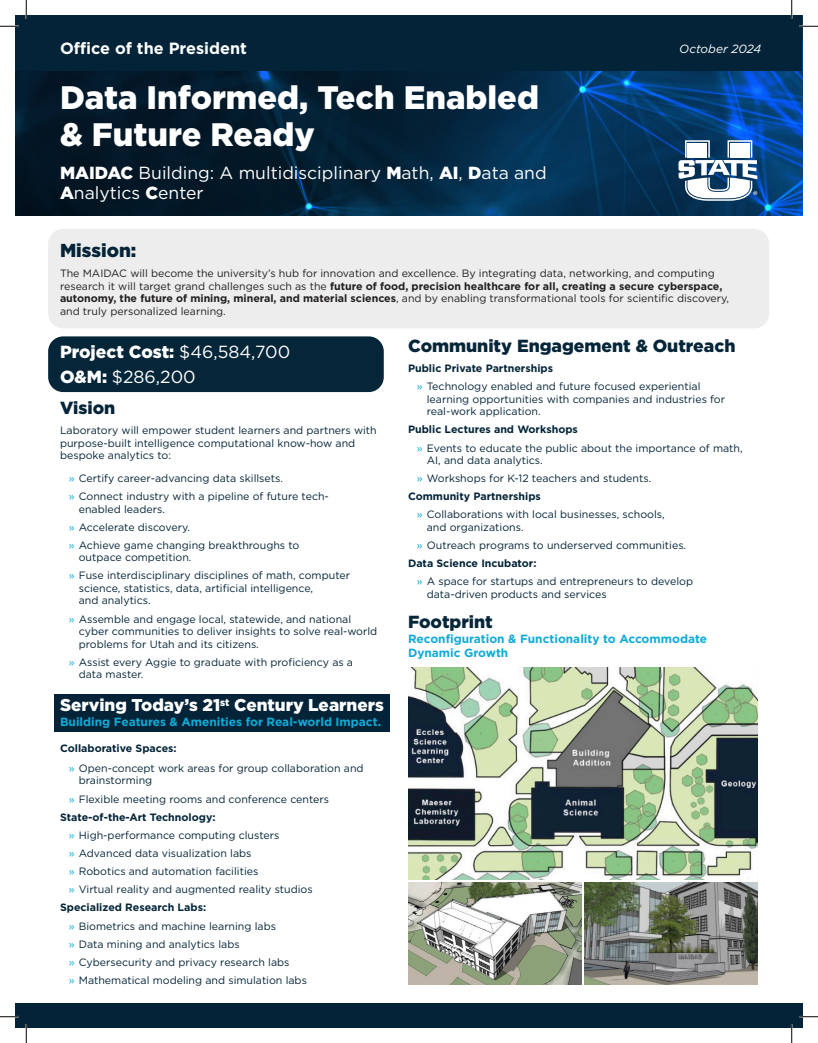
<style>
.page{position:relative;width:818px;height:1043px;background:#fff}
.page>*{position:absolute;margin:0;border:0;box-sizing:border-box;transform-origin:0 0}
.Main_Heading_H1{font:900 32.5px/36.2px "Gotham";color:#fff}
.Heading_H2{font:900 18.75px "Gotham";color:#032438}
.Subheaders{font:17.5px/20px "Gotham";color:#fff}
.Heading_H2-2{font:900 17.5px "Gotham";color:#052539}
.Heading_H2-3{font:17.5px/25px "Gotham";color:#fff}
.Heading_H2-4{font:900 17px "Gotham";color:#fff}
.Subheaders-2{font:700 16.25px "Gotham";color:#fff}
.Heading_H2-5{font:700 11.88px/14.4px "Gotham";color:#10abd7}
.t1{font:italic 11.88px "Gotham";color:#fff}
.t2{font:10.62px/12.5px "Gotham";color:#032438}
.Overview_Copy{font:10.62px/12.5px "Gotham";color:#231f20}
.Bulleted_List{font:700 10.62px "Gotham";color:#032438}
.Heading_H2-6{font:700 10.62px "Gotham";color:#032438}
.s1{font-weight:900}
.s2{font-weight:700}
.s3{color:#00add9}
</style>
<div class="page">
<img style="left:408px;top:668px;width:350px;height:212px">
<div style="left:54px;top:693px;width:335px;height:38px;background:#032438"></div>
<img style="left:15px;top:15px;width:787px;height:200px">
<div style="left:16px;top:16px;width:786px;height:55px;background:#032438"></div>
<svg style="left:678px;top:140px;width:79px;height:61px"></svg>
<div style="left:48px;top:229px;width:721px;height:99px;background:#ecedec;border-radius:15px"></div>
<div style="left:48px;top:336px;width:336px;height:56px;background:#052539;border-radius:15px"></div>
<div style="left:15px;top:1003px;width:787px;height:25px;background:#032438"></div>
<img style="left:408px;top:882px;width:350px;height:102px">
<hr style="left:582px;top:881px;width:1px;height:111px;background:#fff">
<svg style="left:0;top:25px;width:19px;height:2px"></svg>
<svg style="left:799px;top:25px;width:19px;height:2px"></svg>
<svg style="left:0;top:1015px;width:19px;height:2px"></svg>
<svg style="left:799px;top:1015px;width:19px;height:2px"></svg>
<svg style="left:25px;top:0;width:2px;height:19px"></svg>
<svg style="left:25px;top:1024px;width:2px;height:18px"></svg>
<svg style="left:790px;top:0;width:2px;height:19px"></svg>
<svg style="left:790px;top:1024px;width:2px;height:18px"></svg>
<p class="Subheaders-2" style="left:60px;top:38px;width:188px">Office of the President</p>
<p class="Main_Heading_H1" style="left:60px;top:79px;width:480px">Data Informed, Tech Enabled &amp; Future Ready</p>
<p class="Subheaders" style="left:60px;top:163px;width:488px"><span class="s1">MAIDAC</span> Building: A multidisciplinary <span class="s1">M</span>ath, <span class="s1">AI</span>, <span class="s1">D</span>ata and<br><span class="s1">A</span>nalytics <span class="s1">C</span>enter</p>
<p class="t1" style="left:679px;top:41px;width:83px">October 2024</p>
<p class="Heading_H2" style="left:60px;top:238px;width:78px">Mission:</p>
<p class="Overview_Copy" style="left:60px;top:267px;width:670px">The MAIDAC will become the university’s hub for innovation and excellence. By integrating data, networking, and computing research it will target grand challenges such as the <span class="s2">future of food, precision healthcare for all, creating a secure cyberspace, autonomy, the future of mining, mineral, and material sciences</span>, and by enabling transformational tools for scientific discovery, and truly personalized learning.</p>
<p class="Heading_H2-3" style="left:60px;top:338px;width:232px"><span class="s1">Project Cost:</span> $46,584,700<br><span class="s1">O&amp;M:</span> $286,200</p>
<p class="Heading_H2-2" style="left:60px;top:396px;width:57px">Vision</p>
<p class="t2" style="left:60px;top:424px;width:318px">Laboratory will empower student learners and partners with purpose-built intelligence computational know-how and bespoke analytics to:</p>
<p class="t2" style="left:69px;top:471px;width:216px"><span class="s3">»</span> Certify career-advancing data skillsets.</p>
<p class="t2" style="left:79px;top:490px;width:252px;text-indent:-10px"><span class="s3">»</span> Connect industry with a pipeline of future tech&shy;enabled leaders.</p>
<p class="t2" style="left:69px;top:520px;width:123px"><span class="s3">»</span> Accelerate discovery.</p>
<p class="t2" style="left:79px;top:538px;width:222px;text-indent:-10px"><span class="s3">»</span> Achieve game changing breakthroughs to outpace competition.</p>
<p class="t2" style="left:79px;top:569px;width:273px;text-indent:-10px"><span class="s3">»</span> Fuse interdisciplinary disciplines of math, computer science, statistics, data, artificial intelligence,<br>and analytics.</p>
<p class="t2" style="left:79px;top:612px;width:300px;text-indent:-10px"><span class="s3">»</span> Assemble and engage local, statewide, and national cyber communities to deliver insights to solve real-world problems for Utah and its citizens.</p>
<p class="t2" style="left:79px;top:655px;width:276px;text-indent:-10px"><span class="s3">»</span> Assist every Aggie to graduate with proficiency as a data master.</p>
<p class="Heading_H2-4" style="left:60px;top:693px;width:325px">Serving Today’s 21<sup>st</sup> Century Learners</p>
<p class="Heading_H2-5" style="left:60px;top:714px;width:322px">Building Features &amp; Amenities for Real-world Impact.</p>
<p class="Heading_H2-6" style="left:60px;top:741px;width:118px">Collaborative Spaces:</p>
<p class="t2" style="left:79px;top:761px;width:286px;text-indent:-10px"><span class="s3">»</span> Open-concept work areas for group collaboration and brainstorming</p>
<p class="t2" style="left:69px;top:792px;width:262px"><span class="s3">»</span> Flexible meeting rooms and conference centers</p>
<p class="Bulleted_List" style="left:60px;top:810px;width:157px">State-of-the-Art Technology:</p>
<p class="t2" style="left:69px;top:828px;width:212px"><span class="s3">»</span> High-performance computing clusters</p>
<p class="t2" style="left:69px;top:846px;width:184px"><span class="s3">»</span> Advanced data visualization labs</p>
<p class="t2" style="left:69px;top:864px;width:191px"><span class="s3">»</span> Robotics and automation facilities</p>
<p class="t2" style="left:69px;top:883px;width:245px"><span class="s3">»</span> Virtual reality and augmented reality studios</p>
<p class="Bulleted_List" style="left:60px;top:900px;width:148px">Specialized Research Labs:</p>
<p class="t2" style="left:69px;top:919px;width:209px"><span class="s3">»</span> Biometrics and machine learning labs</p>
<p class="t2" style="left:69px;top:937px;width:172px"><span class="s3">»</span> Data mining and analytics labs</p>
<p class="t2" style="left:69px;top:955px;width:222px"><span class="s3">»</span> Cybersecurity and privacy research labs</p>
<p class="t2" style="left:69px;top:973px;width:240px"><span class="s3">»</span> Mathematical modeling and simulation labs</p>
<p class="Heading_H2-2" style="left:408px;top:334px;width:329px">Community Engagement &amp; Outreach</p>
<p class="Bulleted_List" style="left:408px;top:361px;width:146px">Public Private Partnerships</p>
<p class="t2" style="left:427px;top:380px;width:300px;text-indent:-10px"><span class="s3">»</span> Technology enabled and future focused experiential learning opportunities with companies and industries for real-work application.</p>
<p class="Bulleted_List" style="left:408px;top:422px;width:171px">Public Lectures and Workshops</p>
<p class="t2" style="left:427px;top:441px;width:317px;text-indent:-10px"><span class="s3">»</span> Events to educate the public about the importance of math,<br>AI, and data analytics.</p>
<p class="t2" style="left:417px;top:472px;width:236px"><span class="s3">»</span> Workshops for K-12 teachers and students.</p>
<p class="Bulleted_List" style="left:408px;top:489px;width:134px">Community Partnerships</p>
<p class="t2" style="left:427px;top:508px;width:239px;text-indent:-10px"><span class="s3">»</span> Collaborations with local businesses, schools, and organizations.</p>
<p class="t2" style="left:417px;top:539px;width:271px"><span class="s3">»</span> Outreach programs to underserved communities.</p>
<p class="Bulleted_List" style="left:408px;top:556px;width:130px">Data Science Incubator:</p>
<p class="t2" style="left:427px;top:575px;width:268px;text-indent:-10px"><span class="s3">»</span> A space for startups and entrepreneurs to develop data-driven products and services</p>
<p class="Heading_H2-2" style="left:408px;top:610px;width:86px">Footprint</p>
<p class="Heading_H2-5" style="left:408px;top:631px;width:300px">Reconfiguration &amp; Functionality to Accommodate<br>Dynamic Growth</p>
</div>
